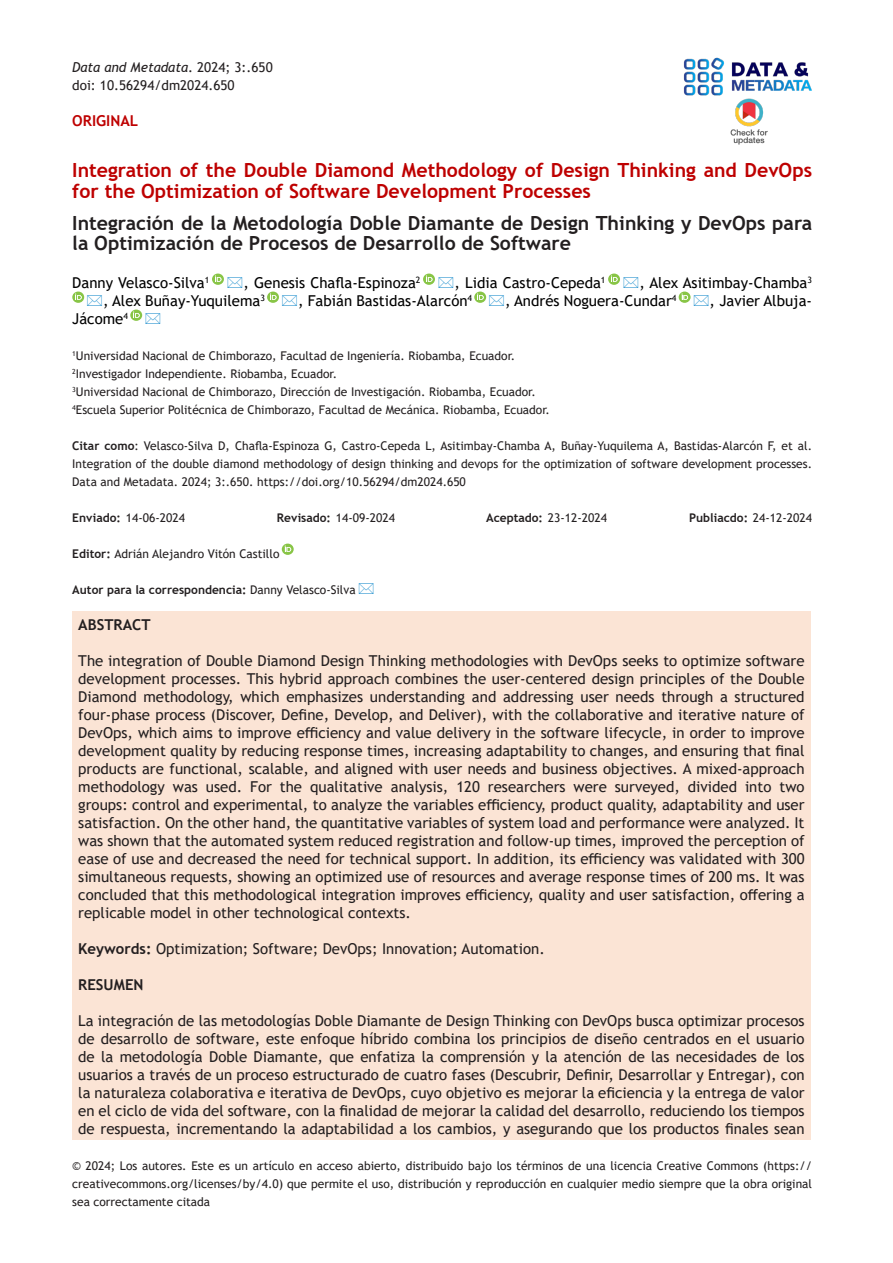
<style>
.page{position:relative;width:893px;height:1263px;background:#fff}
.page>*{position:absolute;margin:0;border:0;box-sizing:border-box;transform-origin:0 0}
.t1{font:700 19.5px/21px "Trebuchet MS";color:#be0000}
.t2{font:700 19.5px/19.5px "Trebuchet MS";color:#231f20}
.t3{font:15px/18px "Trebuchet MS";color:#231f20;text-align:justify}
.t4{font:15px "Trebuchet MS";color:#000}
.t5{font:700 15px "Trebuchet MS";color:#231f20}
.t6{font:700 15px "Trebuchet MS";color:#be0000}
.t7{font:italic 13.5px "Trebuchet MS";color:#231f20}
.t8{font:13.5px "Trebuchet MS";color:#231f20}
.t9{font:12px/18px "Trebuchet MS";color:#231f20;text-align:justify}
.t10{font:700 12px "Trebuchet MS";color:#231f20}
.s1{font-style:normal}
.s2{font-weight:700}
.s3{font-weight:400}
</style>
<div class="page">
<img style="left:683px;top:57px;width:129px;height:39px">
<img style="left:730px;top:98px;width:38px;height:47px">
<div style="left:72px;top:612px;width:739px;height:528px;background:#fbe4d5"></div>
<svg style="left:282px;top:544px;width:12px;height:11px"></svg>
<svg style="left:212px;top:274px;width:12px;height:11px"></svg>
<svg style="left:423px;top:274px;width:12px;height:11px"></svg>
<svg style="left:608px;top:274px;width:12px;height:11px"></svg>
<svg style="left:72px;top:292px;width:13px;height:11px"></svg>
<svg style="left:267px;top:292px;width:12px;height:11px"></svg>
<svg style="left:474px;top:292px;width:13px;height:11px"></svg>
<svg style="left:679px;top:292px;width:12px;height:11px"></svg>
<svg style="left:130px;top:310px;width:13px;height:11px"></svg>
<p class="t7" style="left:72px;top:59px;width:202px">Data and Metadata<span class="s1">. 2024; 3:.650</span></p>
<p class="t8" style="left:72px;top:77px;width:164px">doi: 10.56294/dm2024.650</p>
<p class="t6" style="left:72px;top:111px;width:67px">ORIGINAL</p>
<p class="t1" style="left:72px;top:159px;width:741px">Integration of the Double Diamond Methodology of Design Thinking and DevOps for the Optimization of Software Development Processes</p>
<p class="t2" style="left:72px;top:214px;width:741px">Integración de la Metodología Doble Diamante de Design Thinking y DevOps para la Optimización de Procesos de Desarrollo de Software</p>
<p class="t4" style="left:72px;top:273px;width:139px">Danny Velasco-Silva<sup>1</sup></p>
<p class="t4" style="left:243px;top:273px;width:178px">, Genesis Chafla-Espinoza<sup>2</sup></p>
<p class="t4" style="left:455px;top:273px;width:152px">, Lidia Castro-Cepeda<sup>1</sup></p>
<p class="t4" style="left:640px;top:273px;width:174px">, Alex Asitimbay-Chamba<sup>3</sup></p>
<p class="t4" style="left:103px;top:291px;width:163px">, Alex Buñay-Yuquilema<sup>3</sup></p>
<p class="t4" style="left:298px;top:291px;width:176px">, Fabián Bastidas-Alarcón<sup>4</sup></p>
<p class="t4" style="left:505px;top:291px;width:173px">, Andrés Noguera-Cundar<sup>4</sup></p>
<p class="t4" style="left:710px;top:291px;width:104px">, Javier Albuja-</p>
<p class="t4" style="left:72px;top:309px;width:57px">Jácome<sup>4</sup></p>
<p class="t9" style="left:72px;top:347px;width:444px"><sup>1</sup>Universidad Nacional de Chimborazo, Facultad de Ingeniería. Riobamba, Ecuador.</p>
<p class="t9" style="left:72px;top:365px;width:266px"><sup>2</sup>Investigador Independiente. Riobamba, Ecuador.</p>
<p class="t9" style="left:72px;top:383px;width:465px"><sup>3</sup>Universidad Nacional de Chimborazo, Dirección de Investigación. Riobamba, Ecuador.</p>
<p class="t9" style="left:72px;top:401px;width:479px"><sup>4</sup>Escuela Superior Politécnica de Chimborazo, Facultad de Mecánica. Riobamba, Ecuador.</p>
<p class="t9" style="left:72px;top:437px;width:741px"><span class="s2">Citar como</span>: Velasco-Silva D, Chafla-Espinoza G, Castro-Cepeda L, Asitimbay-Chamba A, Buñay-Yuquilema A, Bastidas-Alarcón F, et al.<br>Integration of the double diamond methodology of design thinking and devops for the optimization of software development processes.<br>Data and Metadata. 2024; 3:.650. https://doi.org/10.56294/dm2024.650</p>
<p class="t9" style="left:72px;top:509px;width:114px"><span class="s2">Enviado:</span> 14-06-2024</p>
<p class="t9" style="left:277px;top:509px;width:120px"><span class="s2">Revisado:</span> 14-09-2024</p>
<p class="t9" style="left:486px;top:509px;width:122px"><span class="s2">Aceptado:</span> 23-12-2024</p>
<p class="t10" style="left:689px;top:510px;width:124px">Publiacdo: <span class="s3">24-12-2024</span></p>
<p class="t9" style="left:72px;top:545px;width:209px"><span class="s2">Editor:</span> Adrián Alejandro Vitón Castillo</p>
<p class="t10" style="left:72px;top:582px;width:285px">Autor para la correspondencia: <span class="s3">Danny Velasco-Silva</span></p>
<p class="t5" style="left:78px;top:615px;width:74px">ABSTRACT</p>
<p class="t3" style="left:78px;top:652px;width:728px">The integration of Double Diamond Design Thinking methodologies with DevOps seeks to optimize software development processes. This hybrid approach combines the user-centered design principles of the Double Diamond methodology, which emphasizes understanding and addressing user needs through a structured four-phase process (Discover, Define, Develop, and Deliver), with the collaborative and iterative nature of DevOps, which aims to improve efficiency and value delivery in the software lifecycle, in order to improve development quality by reducing response times, increasing adaptability to changes, and ensuring that final products are functional, scalable, and aligned with user needs and business objectives. A mixed-approach methodology was used. For the qualitative analysis, 120 researchers were surveyed, divided into two groups: control and experimental, to analyze the variables efficiency, product quality, adaptability and user satisfaction. On the other hand, the quantitative variables of system load and performance were analyzed. It was shown that the automated system reduced registration and follow-up times, improved the perception of ease of use and decreased the need for technical support. In addition, its efficiency was validated with 300 simultaneous requests, showing an optimized use of resources and average response times of 200 ms. It was concluded that this methodological integration improves efficiency, quality and user satisfaction, offering a replicable model in other technological contexts.</p>
<p class="t3" style="left:78px;top:940px;width:468px"><span class="s2">Keywords:</span> Optimization; Software; DevOps; Innovation; Automation.</p>
<p class="t5" style="left:78px;top:975px;width:67px">RESUMEN</p>
<p class="t3" style="left:78px;top:1012px;width:728px">La integración de las metodologías Doble Diamante de Design Thinking con DevOps busca optimizar procesos de desarrollo de software, este enfoque híbrido combina los principios de diseño centrados en el usuario de la metodología Doble Diamante, que enfatiza la comprensión y la atención de las necesidades de los usuarios a través de un proceso estructurado de cuatro fases (Descubrir, Definir, Desarrollar y Entregar), con la naturaleza colaborativa e iterativa de DevOps, cuyo objetivo es mejorar la eficiencia y la entrega de valor en el ciclo de vida del software, con la finalidad de mejorar la calidad del desarrollo, reduciendo los tiempos de respuesta, incrementando la adaptabilidad a los cambios, y asegurando que los productos finales sean</p>
<p class="t9" style="left:72px;top:1157px;width:741px">© 2024; Los autores. Este es un artículo en acceso abierto, distribuido bajo los términos de una licencia Creative Commons (https:// creativecommons.org/licenses/by/4.0) que permite el uso, distribución y reproducción en cualquier medio siempre que la obra original sea correctamente citada</p>
</div>
